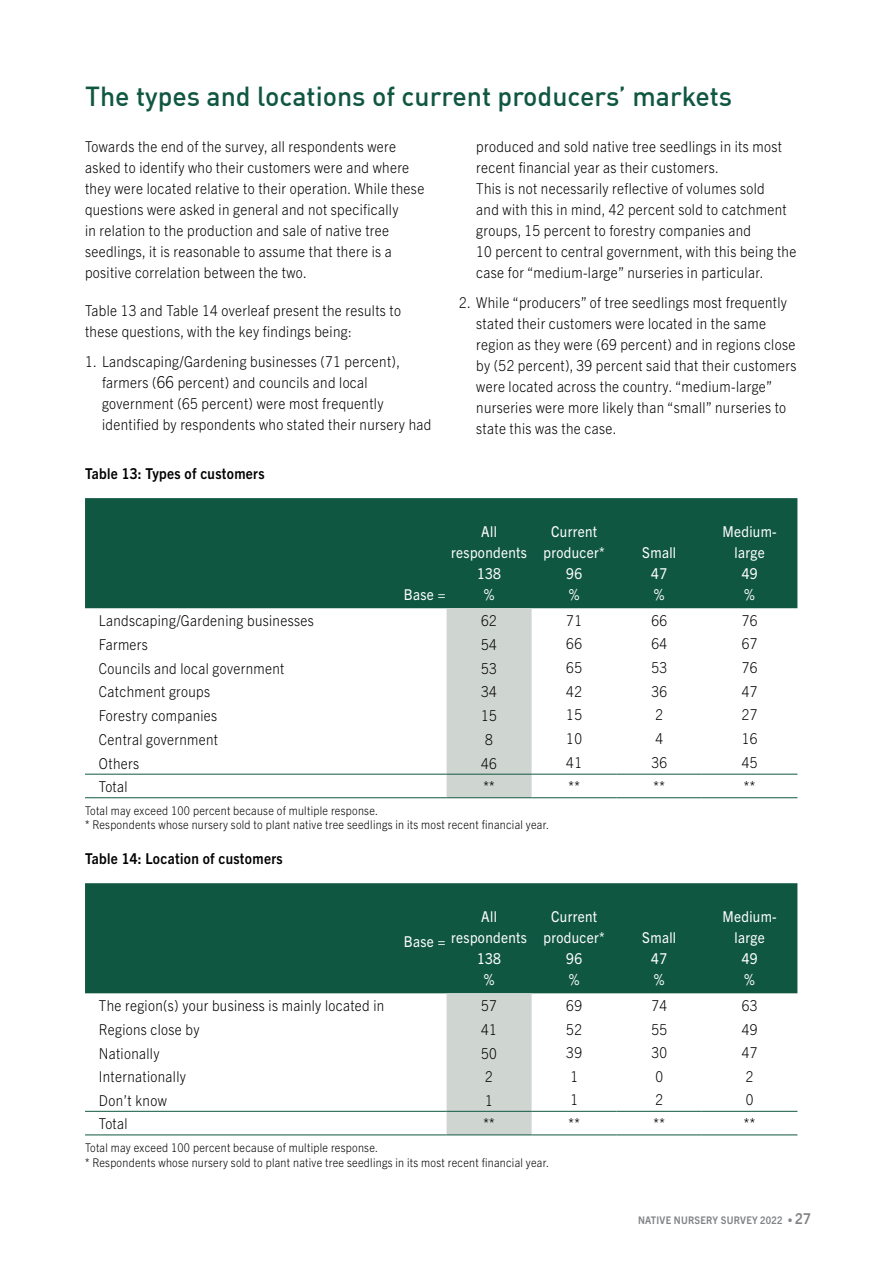
<style>
.page{position:relative;width:893px;height:1263px;background:#fff}
.page>*{position:absolute;margin:0;border:0;box-sizing:border-box;transform-origin:0 0}
.Heading_2{font:500 27px "DIN";color:#105742}
.Commentary_text{font:300 15px/21px "Trade Gothic Next LT Pro";letter-spacing:.025em;color:#000;scale:.9 1}
.Table_Body1{font:300 15px "Trade Gothic Next LT Pro";letter-spacing:.025em;color:#000;scale:.9 1}
.Table_Header1{font:15px/21px "Trade Gothic Next LT Pro";letter-spacing:.025em;color:#fff;text-align:center;scale:.9 1}
.Table_Body2{font:300 15px "Trade Gothic Next LT Pro";letter-spacing:.025em;color:#000;scale:.9 1}
.Table_Title{font:700 15px "Trade Gothic Next LT Pro";letter-spacing:.025em;color:#000;scale:.9 1}
.Table_Footnote{font:300 12px "Trade Gothic Next LT Pro";letter-spacing:.025em;color:#000;scale:.9 1}
.t1{font:700 10.5px "Trade Gothic Next LT Pro";letter-spacing:.025em;color:#818386;scale:.9 1}
.s1{font-size:16.5px}
.s2{font-size:15px}
</style>
<div class="page">
<div style="left:85px;top:498px;width:712px;height:110px;background:#105742"></div>
<div style="left:447px;top:608px;width:85px;height:189px;background:#cfd5d1"></div>
<hr style="left:85px;top:774px;width:362px;height:1px;background:#105742">
<hr style="left:447px;top:774px;width:85px;height:1px;background:#105742">
<hr style="left:532px;top:774px;width:85px;height:1px;background:#105742">
<hr style="left:617px;top:774px;width:85px;height:1px;background:#105742">
<hr style="left:702px;top:774px;width:95px;height:1px;background:#105742">
<hr style="left:85px;top:797px;width:362px;height:1px;background:#105742">
<hr style="left:447px;top:797px;width:85px;height:1px;background:#105742">
<hr style="left:532px;top:797px;width:85px;height:1px;background:#105742">
<hr style="left:617px;top:797px;width:85px;height:1px;background:#105742">
<hr style="left:702px;top:797px;width:95px;height:1px;background:#105742">
<div style="left:85px;top:883px;width:712px;height:110px;background:#105742"></div>
<div style="left:447px;top:993px;width:85px;height:141px;background:#cfd5d1"></div>
<hr style="left:85px;top:1111px;width:362px;height:1px;background:#105742">
<hr style="left:447px;top:1111px;width:85px;height:1px;background:#105742">
<hr style="left:532px;top:1111px;width:85px;height:1px;background:#105742">
<hr style="left:617px;top:1111px;width:85px;height:1px;background:#105742">
<hr style="left:702px;top:1111px;width:95px;height:1px;background:#105742">
<hr style="left:85px;top:1134px;width:362px;height:1px;background:#105742">
<hr style="left:447px;top:1134px;width:85px;height:1px;background:#105742">
<hr style="left:532px;top:1134px;width:85px;height:1px;background:#105742">
<hr style="left:617px;top:1134px;width:85px;height:1px;background:#105742">
<hr style="left:702px;top:1134px;width:95px;height:1px;background:#105742">
<p class="Heading_2" style="left:85px;top:79px;width:649px">The types and locations of current producers’ markets</p>
<p class="Commentary_text" style="left:85px;top:135px;width:378px">Towards the end of the survey, all respondents were asked to identify who their customers were and where they were located relative to their operation. While these questions were asked in general and not specifically<br>in relation to the production and sale of native tree seedlings, it is reasonable to assume that there is a positive correlation between the two.</p>
<p class="Commentary_text" style="left:85px;top:299px;width:353px">Table 13 and Table 14 overleaf present the results to these questions, with the key findings being:</p>
<p class="Commentary_text" style="left:102px;top:350px;width:367px;text-indent:-17px">1. Landscaping/Gardening businesses (71 percent), farmers (<span class="s1">66</span> percent) and councils and local government (65 percent) were most frequently identified by respondents who stated their nursery had</p>
<p class="Commentary_text" style="left:476px;top:135px;width:357px">produced and sold native tree seedlings in its most recent financial year as their customers.<br>This is not necessarily reflective of volumes sold<br>and with this in mind, 42 percent sold to catchment groups, 15 percent to forestry companies and<br>10 percent to central government, with this being the case for “medium-large” nurseries in particular.</p>
<p class="Commentary_text" style="left:476px;top:291px;width:357px;text-indent:-17px">2. While “producers” of tree seedlings most frequently stated their customers were located in the same region as they were (69 percent) and in regions close by (52 percent), 39 percent said that their customers were located across the country. “medium-large” nurseries were more likely than “small” nurseries to state this was the case.</p>
<p class="Table_Title" style="left:85px;top:463px;width:201px">Table 13: Types of customers</p>
<p class="Table_Header1" style="left:451px;top:520px;width:86px">All respondents<br>138<br>%</p>
<p class="Table_Header1" style="left:544px;top:520px;width:69px">Current producer*<br>96<br>%</p>
<p class="Table_Header1" style="left:404px;top:583px;width:48px">Base =</p>
<p class="Table_Header1" style="left:642px;top:541px;width:39px">Small<br>47<br>%</p>
<p class="Table_Header1" style="left:722px;top:520px;width:62px">Medium&shy;large<br>49<br>%</p>
<p class="Table_Body1" style="left:99px;top:610px;width:240px">Landscaping/Gardening businesses</p>
<p class="Table_Body2" style="left:481px;top:610px;width:19px">62</p>
<p class="Table_Body2" style="left:566px;top:610px;width:19px">71</p>
<p class="Table_Body2" style="left:651px;top:610px;width:19px">66</p>
<p class="Table_Body2" style="left:742px;top:610px;width:19px">76</p>
<p class="Table_Body1" style="left:99px;top:634px;width:56px">Farmers</p>
<p class="Table_Body2" style="left:481px;top:634px;width:19px">54</p>
<p class="Table_Body2" style="left:566px;top:633px;width:19px">66</p>
<p class="Table_Body2" style="left:651px;top:633px;width:19px">64</p>
<p class="Table_Body2" style="left:742px;top:633px;width:19px">67</p>
<p class="Table_Body1" style="left:99px;top:658px;width:208px">Councils and local government</p>
<p class="Table_Body2" style="left:481px;top:658px;width:19px">53</p>
<p class="Table_Body2" style="left:566px;top:657px;width:19px">65</p>
<p class="Table_Body2" style="left:651px;top:657px;width:19px">53</p>
<p class="Table_Body2" style="left:742px;top:657px;width:19px">76</p>
<p class="Table_Body1" style="left:99px;top:681px;width:125px">Catchment groups</p>
<p class="Table_Body2" style="left:481px;top:681px;width:19px">34</p>
<p class="Table_Body2" style="left:566px;top:681px;width:19px">42</p>
<p class="Table_Body2" style="left:651px;top:681px;width:19px">36</p>
<p class="Table_Body2" style="left:742px;top:681px;width:19px">47</p>
<p class="Table_Body1" style="left:99px;top:705px;width:133px">Forestry companies</p>
<p class="Table_Body2" style="left:481px;top:705px;width:19px">15</p>
<p class="Table_Body2" style="left:566px;top:704px;width:19px">15</p>
<p class="Table_Body2" style="left:655px;top:704px;width:10px">2</p>
<p class="Table_Body2" style="left:742px;top:704px;width:19px">27</p>
<p class="Table_Body1" style="left:99px;top:729px;width:134px">Central government</p>
<p class="Table_Body2" style="left:485px;top:729px;width:10px">8</p>
<p class="Table_Body2" style="left:566px;top:728px;width:19px">10</p>
<p class="Table_Body2" style="left:655px;top:728px;width:10px">4</p>
<p class="Table_Body2" style="left:742px;top:728px;width:19px">16</p>
<p class="Table_Body1" style="left:99px;top:753px;width:46px">Others</p>
<p class="Table_Body2" style="left:481px;top:753px;width:19px">46</p>
<p class="Table_Body2" style="left:566px;top:752px;width:19px">41</p>
<p class="Table_Body2" style="left:651px;top:752px;width:19px">36</p>
<p class="Table_Body2" style="left:742px;top:752px;width:19px">45</p>
<p class="Table_Body1" style="left:99px;top:776px;width:33px">Total</p>
<p class="Table_Body2" style="left:483px;top:776px;width:14px">**</p>
<p class="Table_Body2" style="left:568px;top:776px;width:14px">**</p>
<p class="Table_Body2" style="left:654px;top:776px;width:14px">**</p>
<p class="Table_Body2" style="left:744px;top:776px;width:14px">**</p>
<p class="Table_Footnote" style="left:85px;top:802px;width:327px">Total may exceed 100 percent because of multiple response.</p>
<p class="Table_Footnote" style="left:85px;top:817px;width:517px">* Respondents whose nursery sold to plant native tree seedlings in its most recent financial year.</p>
<p class="Table_Title" style="left:85px;top:848px;width:221px">Table 14: Location of customers</p>
<p class="Table_Header1" style="left:451px;top:905px;width:86px">All respondents<br>138<br>%</p>
<p class="Table_Header1" style="left:544px;top:905px;width:69px">Current producer*<br>96<br>%</p>
<p class="Table_Header1" style="left:404px;top:930px;width:48px">Base =</p>
<p class="Table_Header1" style="left:642px;top:926px;width:39px">Small<br>47<br>%</p>
<p class="Table_Header1" style="left:722px;top:905px;width:62px">Medium&shy;large<br>49<br>%</p>
<p class="Table_Body1" style="left:99px;top:995px;width:319px">The region(s) your business is mainly located in</p>
<p class="Table_Body2" style="left:481px;top:995px;width:19px">57</p>
<p class="Table_Body2" style="left:566px;top:995px;width:19px">69</p>
<p class="Table_Body2" style="left:651px;top:995px;width:19px">74</p>
<p class="Table_Body2" style="left:742px;top:995px;width:19px">63</p>
<p class="Table_Body1" style="left:99px;top:1019px;width:113px">Regions close by</p>
<p class="Table_Body2" style="left:481px;top:1019px;width:19px">41</p>
<p class="Table_Body2" style="left:566px;top:1018px;width:19px">52</p>
<p class="Table_Body2" style="left:651px;top:1018px;width:19px">55</p>
<p class="Table_Body2" style="left:742px;top:1018px;width:19px">49</p>
<p class="Table_Body1" style="left:99px;top:1043px;width:69px">Nationally</p>
<p class="Table_Body2" style="left:481px;top:1043px;width:19px">50</p>
<p class="Table_Body2" style="left:566px;top:1042px;width:19px">39</p>
<p class="Table_Body2" style="left:651px;top:1042px;width:19px">30</p>
<p class="Table_Body2" style="left:742px;top:1042px;width:19px">47</p>
<p class="Table_Body1" style="left:99px;top:1066px;width:98px">Internationally</p>
<p class="Table_Body2" style="left:485px;top:1066px;width:10px">2</p>
<p class="Table_Body2" style="left:570px;top:1066px;width:10px">1</p>
<p class="Table_Body2" style="left:655px;top:1066px;width:10px">0</p>
<p class="Table_Body2" style="left:746px;top:1066px;width:10px">2</p>
<p class="Table_Body1" style="left:99px;top:1090px;width:77px">Don’t know</p>
<p class="Table_Body2" style="left:485px;top:1090px;width:10px">1</p>
<p class="Table_Body2" style="left:570px;top:1089px;width:10px">1</p>
<p class="Table_Body2" style="left:655px;top:1089px;width:10px">2</p>
<p class="Table_Body2" style="left:746px;top:1089px;width:10px">0</p>
<p class="Table_Body1" style="left:99px;top:1113px;width:33px">Total</p>
<p class="Table_Body2" style="left:483px;top:1113px;width:14px">**</p>
<p class="Table_Body2" style="left:568px;top:1113px;width:14px">**</p>
<p class="Table_Body2" style="left:654px;top:1113px;width:14px">**</p>
<p class="Table_Body2" style="left:744px;top:1113px;width:14px">**</p>
<p class="Table_Footnote" style="left:85px;top:1139px;width:327px">Total may exceed 100 percent because of multiple response.</p>
<p class="Table_Footnote" style="left:85px;top:1154px;width:517px">* Respondents whose nursery sold to plant native tree seedlings in its most recent financial year.</p>
<p class="t1" style="left:638px;top:1212px;width:194px">NATIVE NURSERY SURVEY 2022 • <span class="s2">27</span></p>
</div>
